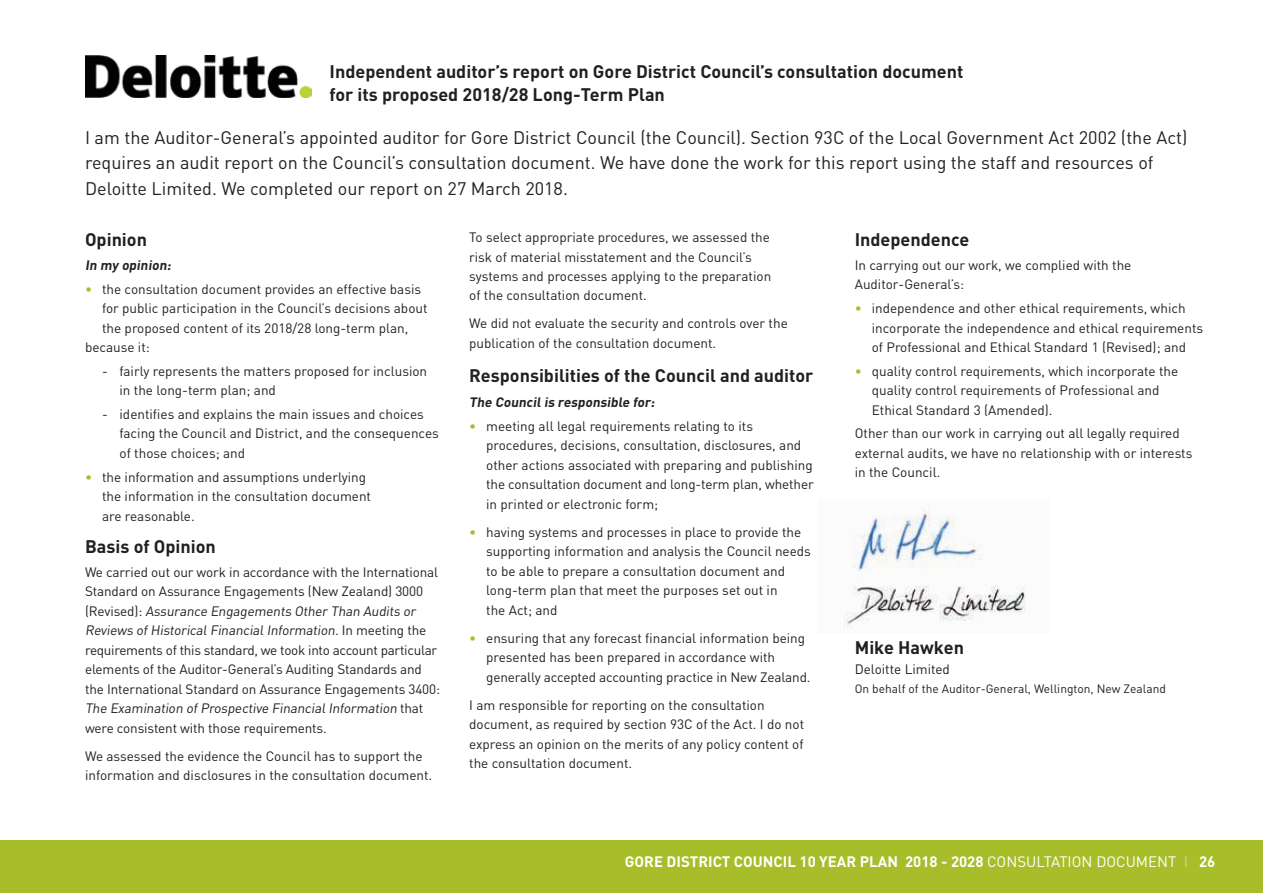
<style>
.page{position:relative;width:1263px;height:893px;background:#fff}
.page>*{position:absolute;margin:0;border:0;box-sizing:border-box;transform-origin:0 0}
.t1{font:18px/25.5px "DIN";color:#231f20}
.t2{font:700 18px/22.5px "DIN";color:#231f20}
.t3{font:700 15px "DIN";color:#fff}
.t4{font:13.5px/19.5px "DIN";color:#231f20}
.t5{font:700 13.5px "DIN";color:#231f20}
.t6{font:12px "DIN";color:#231f20}
.s1{color:#a7bd29}
.s2{font-weight:400}
.s3{font-weight:400;color:#ced991}
</style>
<div class="page">
<div style="left:0;top:841px;width:1263px;height:52px;background:#a7bd29"></div>
<img style="left:844px;top:499px;width:182px;height:130px">
<img style="left:85px;top:55px;width:227px;height:43px">
<h1 class="t2" style="left:330px;top:60px;width:635px">Independent auditor’s report on Gore District Council’s consultation document for its proposed 2018/28 Long-Term Plan</h1>
<p class="t1" style="left:85px;top:124px;width:1104px">I am the Auditor-General’s appointed auditor for Gore District Council (the Council). Section 93C of the Local Government Act 2002 (the Act) requires an audit report on the Council’s consultation document. We have done the work for this report using the staff and resources of<br>Deloitte Limited. We completed our report on 27 March 2018.</p>
<h1 class="t2" style="left:855px;top:227px;width:116px">Independence</h1>
<p class="t4" style="left:855px;top:255px;width:278px">In carrying out our work, we complied with the<br>Auditor-General’s:</p>
<p class="t4" style="left:872px;top:298px;width:333px;text-indent:-17px"><span class="s1">•</span> independence and other ethical requirements, which incorporate the independence and ethical requirements of Professional and Ethical Standard 1 (Revised); and</p>
<p class="t4" style="left:872px;top:361px;width:308px;text-indent:-17px"><span class="s1">•</span> quality control requirements, which incorporate the quality control requirements of Professional and<br>Ethical Standard 3 (Amended).</p>
<p class="t4" style="left:855px;top:424px;width:339px">Other than our work in carrying out all legally required external audits, we have no relationship with or interests in the Council.</p>
<p class="t4" style="left:469px;top:227px;width:304px">To select appropriate procedures, we assessed the risk of material misstatement and the Council’s systems and processes applying to the preparation of the consultation document.</p>
<p class="t4" style="left:469px;top:314px;width:320px">We did not evaluate the security and controls over the publication of the consultation document.</p>
<h1 class="t2" style="left:469px;top:363px;width:346px">Responsibilities of the Council and auditor</h1>
<p class="t5" style="left:469px;top:393px;width:189px">The Council is responsible for:</p>
<p class="t4" style="left:486px;top:416px;width:329px;text-indent:-17px"><span class="s1">•</span> meeting all legal requirements relating to its procedures, decisions, consultation, disclosures, and other actions associated with preparing and publishing the consultation document and long-term plan, whether in printed or electronic form;</p>
<p class="t4" style="left:486px;top:522px;width:326px;text-indent:-17px"><span class="s1">•</span> having systems and processes in place to provide the supporting information and analysis the Council needs to be able to prepare a consultation document and long-term plan that meet the purposes set out in<br>the Act; and</p>
<p class="t4" style="left:486px;top:628px;width:326px;text-indent:-17px"><span class="s1">•</span> ensuring that any forecast financial information being presented has been prepared in accordance with generally accepted accounting practice in New Zealand.</p>
<p class="t4" style="left:469px;top:695px;width:336px">I am responsible for reporting on the consultation document, as required by section 93C of the Act. I do not express an opinion on the merits of any policy content of the consultation document.</p>
<h1 class="t2" style="left:85px;top:227px;width:63px">Opinion</h1>
<p class="t5" style="left:85px;top:256px;width:90px">In my opinion:</p>
<p class="t4" style="left:85px;top:279px;width:338px"><span class="s1">•</span> the consultation document provides an effective basis</p>
<p class="t4" style="left:102px;top:298px;width:327px">for public participation in the Council’s decisions about</p>
<p class="t4" style="left:102px;top:318px;width:308px">the proposed content of its 2018/28 long-term plan,</p>
<p class="t4" style="left:85px;top:337px;width:66px">because it:</p>
<p class="t4" style="left:120px;top:361px;width:309px;text-indent:-17px">- fairly represents the matters proposed for inclusion in the long-term plan; and</p>
<p class="t4" style="left:120px;top:404px;width:321px;text-indent:-17px">- identifies and explains the main issues and choices facing the Council and District, and the consequences of those choices; and</p>
<p class="t4" style="left:102px;top:467px;width:271px;text-indent:-17px"><span class="s1">•</span> the information and assumptions underlying the information in the consultation document are reasonable.</p>
<h1 class="t2" style="left:85px;top:534px;width:132px">Basis of Opinion</h1>
<p class="t4" style="left:85px;top:562px;width:357px">We carried out our work in accordance with the International Standard on Assurance Engagements (New Zealand) 3000<br>( R evi s e d ) : Assurance Engagements Other Than Audits or Reviews ofHistoricalFinancialInformation.I n m e e t i n g t h e requirements of this standard, we took into account particular elements of the Auditor-General’s Auditing Standards and the International Standard on Assurance Engagements 3400:<br>The Examination ofProspective FinancialInformation t h a t were consistent with those requirements.</p>
<p class="t4" style="left:85px;top:746px;width:349px">We assessed the evidence the Council has to support the information and disclosures in the consultation document.</p>
<h1 class="t2" style="left:855px;top:636px;width:111px">Mike Hawken</h1>
<p class="t4" style="left:855px;top:659px;width:97px">Deloitte Limited</p>
<p class="t6" style="left:855px;top:681px;width:313px">On behalf of the Auditor-General, Wellington, New Zealand</p>
<p class="t3" style="left:625px;top:852px;width:592px">GORE DISTRICT COUNCIL 10 YEAR PLAN 2018 - 2028 <span class="s2">CONSULTATION DOCUMENT</span> <span class="s3">I</span> 26</p>
</div>
